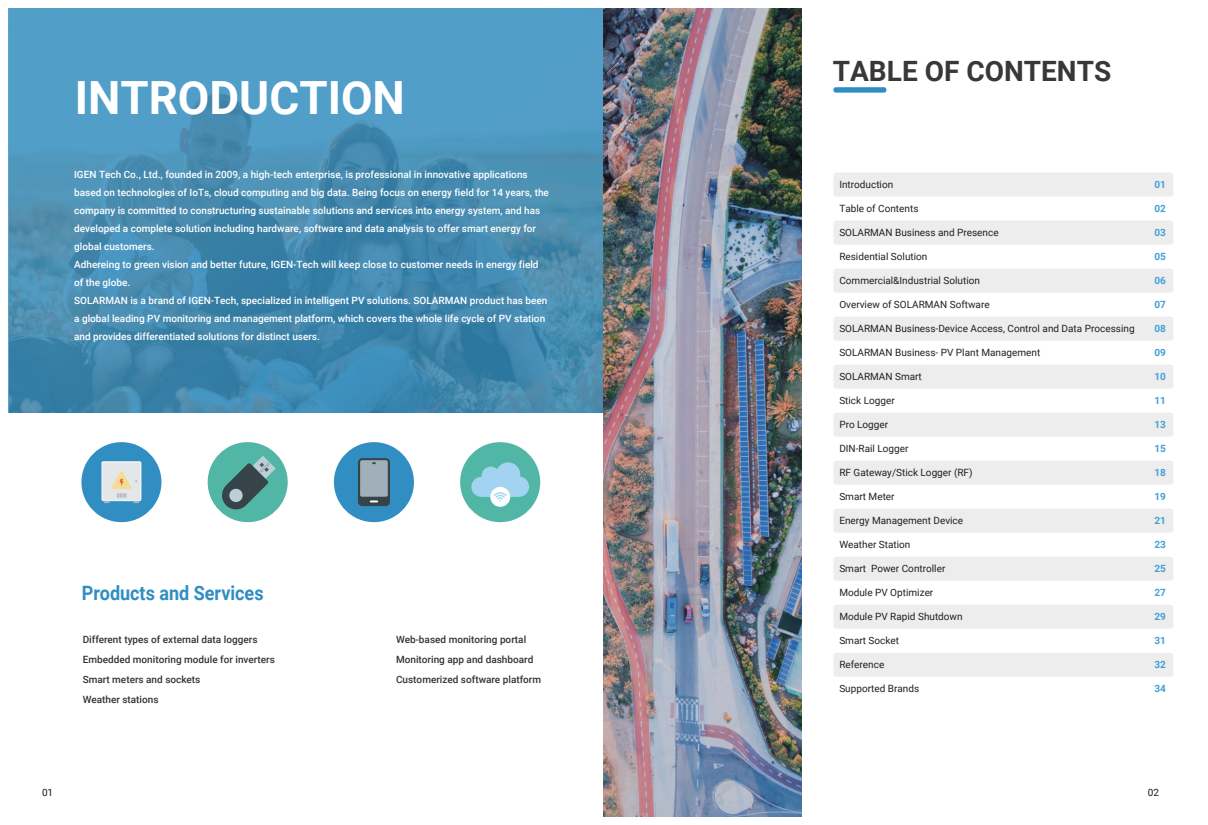
<style>
.page{position:relative;width:1208px;height:825px;background:#fff}
.page>*{position:absolute;margin:0;border:0;box-sizing:border-box;transform-origin:0 0}
.t1{font:700 45.8px "Roboto";color:#fff}
.t2{font:700 28px "Roboto";color:#383839}
.t3{font:700 19.8px "Roboto";color:#308ec3;scale:.91 1}
.t4{font:500 10px/18px "Roboto";color:#fff}
.t5{font:10px "Roboto";color:#231f20}
.t6{font:500 10px/20px "Roboto";color:#333334}
.t7{font:700 10px "Roboto";color:#419fd8}
.t8{font:10px "Roboto";color:#211613}
</style>
<div class="page">
<svg style="left:9px;top:9px;width:595px;height:404px;background:#478fb7"></svg>
<div style="left:81px;top:442px;width:80px;height:80px;background:#308ec3;border-radius:50%"></div>
<div style="left:208px;top:442px;width:80px;height:80px;background:#51b6a5;border-radius:50%"></div>
<div style="left:334px;top:442px;width:80px;height:80px;background:#308ec3;border-radius:50%"></div>
<div style="left:460px;top:442px;width:80px;height:80px;background:#51b6a5;border-radius:50%"></div>
<div style="left:833px;top:87px;width:53px;height:6px;background:#308ec3;border-radius:3px"></div>
<div style="left:101px;top:461px;width:40px;height:40px;background:#eff1f2;border-radius:2px"></div>
<div style="left:103px;top:463px;width:36px;height:36px;background:#e4e7e9"></div>
<svg style="left:104px;top:471px;width:35px;height:32px"></svg>
<svg style="left:222px;top:456px;width:54px;height:55px"></svg>
<div style="left:358px;top:458px;width:32px;height:48px;background:#364348;border-radius:4px"></div>
<div style="left:360px;top:460px;width:28px;height:37px;background:#a1afba;border-radius:2px"></div>
<svg style="left:370px;top:500px;width:8px;height:2px"></svg>
<div style="left:490px;top:487px;width:20px;height:20px;background:#fff;border-radius:50%"></div>
<svg style="left:471px;top:462px;width:58px;height:39px"></svg>
<img style="left:604px;top:9px;width:198px;height:807px">
<div style="left:833px;top:221px;width:340px;height:24px;background:#ededed;border-radius:3px"></div>
<div style="left:833px;top:269px;width:340px;height:24px;background:#ededed;border-radius:3px"></div>
<div style="left:833px;top:317px;width:340px;height:24px;background:#ededed;border-radius:3px"></div>
<div style="left:833px;top:365px;width:340px;height:24px;background:#ededed;border-radius:3px"></div>
<div style="left:833px;top:413px;width:340px;height:24px;background:#ededed;border-radius:3px"></div>
<div style="left:833px;top:461px;width:340px;height:24px;background:#ededed;border-radius:3px"></div>
<div style="left:833px;top:509px;width:340px;height:24px;background:#ededed;border-radius:3px"></div>
<div style="left:833px;top:557px;width:340px;height:24px;background:#ededed;border-radius:3px"></div>
<div style="left:833px;top:605px;width:340px;height:24px;background:#ededed;border-radius:3px"></div>
<div style="left:833px;top:653px;width:340px;height:24px;background:#ededed;border-radius:3px"></div>
<div style="left:833px;top:173px;width:340px;height:24px;background:#ededed;border-radius:3px"></div>
<h1 class="t1" style="left:75px;top:65px;width:332px">INTRODUCTION</h1>
<p class="t4" style="left:74px;top:165px;width:476px">IGEN Tech Co., Ltd., founded in 2009, a high-tech enterprise, is professional in innovative applications based on technologies of IoTs, cloud computing and big data. Being focus on energy field for 14 years, the company is committed to constructuring sustainable solutions and services into energy system, and has developed a complete solution including hardware, software and data analysis to offer smart energy for global customers.<br>Adhereing to green vision and better future, IGEN-Tech will keep close to customer needs in energy field of the globe.<br>SOLARMAN is a brand of IGEN-Tech, specialized in intelligent PV solutions. SOLARMAN product has been a global leading PV monitoring and management platform, which covers the whole life cycle of PV station and provides differentiated solutions for distinct users.</p>
<h3 class="t3" style="left:82px;top:579px;width:201px">Products and Services</h3>
<p class="t6" style="left:83px;top:629px;width:194px">Different types of external data loggers<br>Embedded monitoring module for inverters<br>Smart meters and sockets<br>Weather stations</p>
<p class="t6" style="left:396px;top:629px;width:147px">Web-based monitoring portal<br>Monitoring app and dashboard<br>Customerized software platform</p>
<h2 class="t2" style="left:832px;top:51px;width:280px">TABLE OF CONTENTS</h2>
<p class="t5" style="left:839px;top:178px;width:55px">Introduction</p>
<p class="t5" style="left:839px;top:202px;width:81px">Table of Contents</p>
<p class="t5" style="left:839px;top:226px;width:161px">SOLARMAN Business and Presence</p>
<p class="t5" style="left:839px;top:250px;width:90px">Residential Solution</p>
<p class="t5" style="left:839px;top:274px;width:142px">Commercial&amp;Industrial Solution</p>
<p class="t5" style="left:839px;top:298px;width:152px">Overview of SOLARMAN Software</p>
<p class="t5" style="left:839px;top:322px;width:297px">SOLARMAN Business-Device Access, Control and Data Processing</p>
<p class="t5" style="left:839px;top:346px;width:202px">SOLARMAN Business- PV Plant Management</p>
<p class="t5" style="left:839px;top:370px;width:84px">SOLARMAN Smart</p>
<p class="t5" style="left:839px;top:394px;width:57px">Stick Logger</p>
<p class="t5" style="left:839px;top:418px;width:50px">Pro Logger</p>
<p class="t5" style="left:839px;top:442px;width:71px">DIN-Rail Logger</p>
<p class="t5" style="left:839px;top:466px;width:135px">RF Gateway/Stick Logger (RF)</p>
<p class="t5" style="left:839px;top:490px;width:57px">Smart Meter</p>
<p class="t5" style="left:839px;top:514px;width:125px">Energy Management Device</p>
<p class="t5" style="left:839px;top:538px;width:73px">Weather Station</p>
<p class="t5" style="left:839px;top:562px;width:108px">Smart Power Controller</p>
<p class="t5" style="left:839px;top:586px;width:95px">Module PV Optimizer</p>
<p class="t5" style="left:839px;top:610px;width:125px">Module PV Rapid Shutdown</p>
<p class="t5" style="left:839px;top:658px;width:46px">Reference</p>
<p class="t5" style="left:839px;top:682px;width:81px">Supported Brands</p>
<p class="t5" style="left:839px;top:634px;width:61px">Smart Socket</p>
<p class="t7" style="left:1154px;top:178px;width:13px">01</p>
<p class="t7" style="left:1154px;top:202px;width:13px">02</p>
<p class="t7" style="left:1154px;top:226px;width:13px">03</p>
<p class="t7" style="left:1154px;top:250px;width:13px">05</p>
<p class="t7" style="left:1154px;top:274px;width:13px">06</p>
<p class="t7" style="left:1154px;top:298px;width:13px">07</p>
<p class="t7" style="left:1154px;top:322px;width:13px">08</p>
<p class="t7" style="left:1154px;top:346px;width:13px">09</p>
<p class="t7" style="left:1154px;top:370px;width:13px">10</p>
<p class="t7" style="left:1154px;top:394px;width:13px">11</p>
<p class="t7" style="left:1154px;top:418px;width:13px">13</p>
<p class="t7" style="left:1154px;top:442px;width:13px">15</p>
<p class="t7" style="left:1154px;top:466px;width:13px">18</p>
<p class="t7" style="left:1154px;top:490px;width:13px">19</p>
<p class="t7" style="left:1154px;top:514px;width:13px">21</p>
<p class="t7" style="left:1154px;top:538px;width:13px">23</p>
<p class="t7" style="left:1154px;top:562px;width:13px">25</p>
<p class="t7" style="left:1154px;top:586px;width:13px">27</p>
<p class="t7" style="left:1154px;top:610px;width:13px">29</p>
<p class="t7" style="left:1154px;top:634px;width:13px">31</p>
<p class="t7" style="left:1154px;top:658px;width:13px">32</p>
<p class="t7" style="left:1154px;top:682px;width:13px">34</p>
<p class="t8" style="left:42px;top:785px;width:13px">01</p>
<p class="t8" style="left:1148px;top:785px;width:13px">02</p>
</div>
